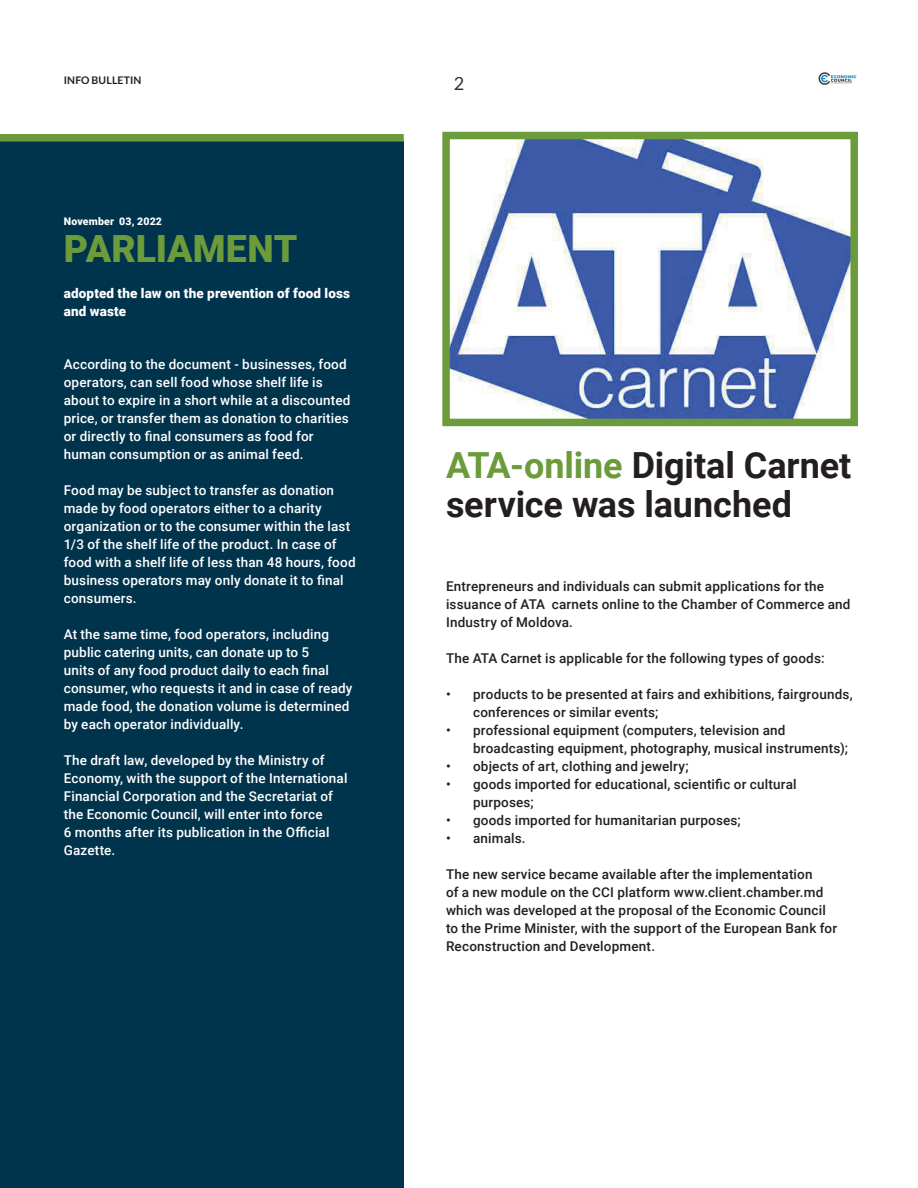
<style>
.page{position:relative;width:918px;height:1188px;background:#fff}
.page>*{position:absolute;margin:0;border:0;box-sizing:border-box;transform-origin:0 0}
.Large_Text__align_le{font:900 37.5px "Roboto";color:#6b9b3b}
.H2__align_center{font:700 36px/39px "Roboto";letter-spacing:-.005em;color:#231f20}
.t1{font:18px "Lato";color:#312f30}
.Body_Text__align_lef{font:500 13.5px/18px "Roboto";letter-spacing:.015em;color:#fff}
.Body_Text__align_cen{font:500 13.5px/18px "Roboto";letter-spacing:.015em;color:#231f20}
.Body_Text__align_lef-2{font:900 13.5px/18px "Roboto";letter-spacing:.01em;color:#fff}
.Caption___Footer__al{font:900 10.5px "Roboto";letter-spacing:.02em;color:#fff}
.t2{font:700 10.5px "Lato";letter-spacing:.01em;color:#231f20}
.s1{color:#6b9b3b}
</style>
<div class="page">
<div style="left:0;top:142px;width:404px;height:1046px;background:#00334c"></div>
<div style="left:0;top:134px;width:404px;height:8px;background:#6b9b3b"></div>
<img style="left:451px;top:141px;width:398px;height:276px">
<div style="left:442px;top:132px;width:416px;height:294px;border:8px solid #6b9b3b"></div>
<img style="left:818px;top:72px;width:39px;height:13px">
<p class="t2" style="left:64px;top:74px;width:79px">INFO BULLETIN</p>
<p class="Caption___Footer__al" style="left:64px;top:214px;width:100px">November 03, 2022</p>
<p class="Large_Text__align_le" style="left:64px;top:222px;width:235px">PARLIAMENT</p>
<p class="Body_Text__align_lef-2" style="left:64px;top:284px;width:288px">adopted the law on the prevention of food loss and waste</p>
<p class="Body_Text__align_lef" style="left:64px;top:355px;width:288px">According to the document - businesses, food operators, can sell food whose shelf life is about to expire in a short while at a discounted price, or transfer them as donation to charities or directly to final consumers as food for human consumption or as animal feed.</p>
<p class="Body_Text__align_lef" style="left:64px;top:481px;width:293px">Food may be subject to transfer as donation made by food operators either to a charity organization or to the consumer within the last 1/3 of the shelf life of the product. In case of food with a shelf life of less than 48 hours, food business operators may only donate it to final consumers.</p>
<p class="Body_Text__align_lef" style="left:64px;top:625px;width:290px">At the same time, food operators, including public catering units, can donate up to 5<br>units of any food product daily to each final consumer, who requests it and in case of ready made food, the donation volume is determined by each operator individually.</p>
<p class="Body_Text__align_lef" style="left:64px;top:751px;width:285px">The draft law, developed by the Ministry of Economy, with the support of the International Financial Corporation and the Secretariat of the Economic Council, will enter into force<br>6 months after its publication in the Official Gazette.</p>
<h3 class="t1" style="left:454px;top:73px;width:12px">2</h3>
<p class="H2__align_center" style="left:446px;top:444px;width:407px"><span class="s1">ATA-online</span> Digital Carnet service was launched</p>
<p class="Body_Text__align_cen" style="left:446px;top:576px;width:406px">Entrepreneurs and individuals can submit applications for the issuance of ATA carnets online to the Chamber of Commerce and<br>Industry of Moldova.</p>
<p class="Body_Text__align_cen" style="left:446px;top:648px;width:380px">The ATA Carnet is applicable for the following types of goods:</p>
<p class="Body_Text__align_cen" style="left:473px;top:684px;width:381px;text-indent:-27px">• products to be presented at fairs and exhibitions, fairgrounds, conferences or similar events;</p>
<p class="Body_Text__align_cen" style="left:473px;top:720px;width:377px;text-indent:-27px">• professional equipment (computers, television and broadcasting equipment, photography, musical instruments);</p>
<p class="Body_Text__align_cen" style="left:446px;top:756px;width:244px">• objects of art, clothing and jewelry;</p>
<p class="Body_Text__align_cen" style="left:473px;top:774px;width:325px;text-indent:-27px">• goods imported for educational, scientific or cultural purposes;</p>
<p class="Body_Text__align_cen" style="left:446px;top:810px;width:296px">• goods imported for humanitarian purposes;</p>
<p class="Body_Text__align_cen" style="left:446px;top:828px;width:81px">• animals.</p>
<p class="Body_Text__align_cen" style="left:446px;top:864px;width:393px">The new service became available after the implementation<br>of a new module on the CCI platform www.client.chamber.md which was developed at the proposal of the Economic Council to the Prime Minister, with the support of the European Bank for Reconstruction and Development.</p>
</div>
